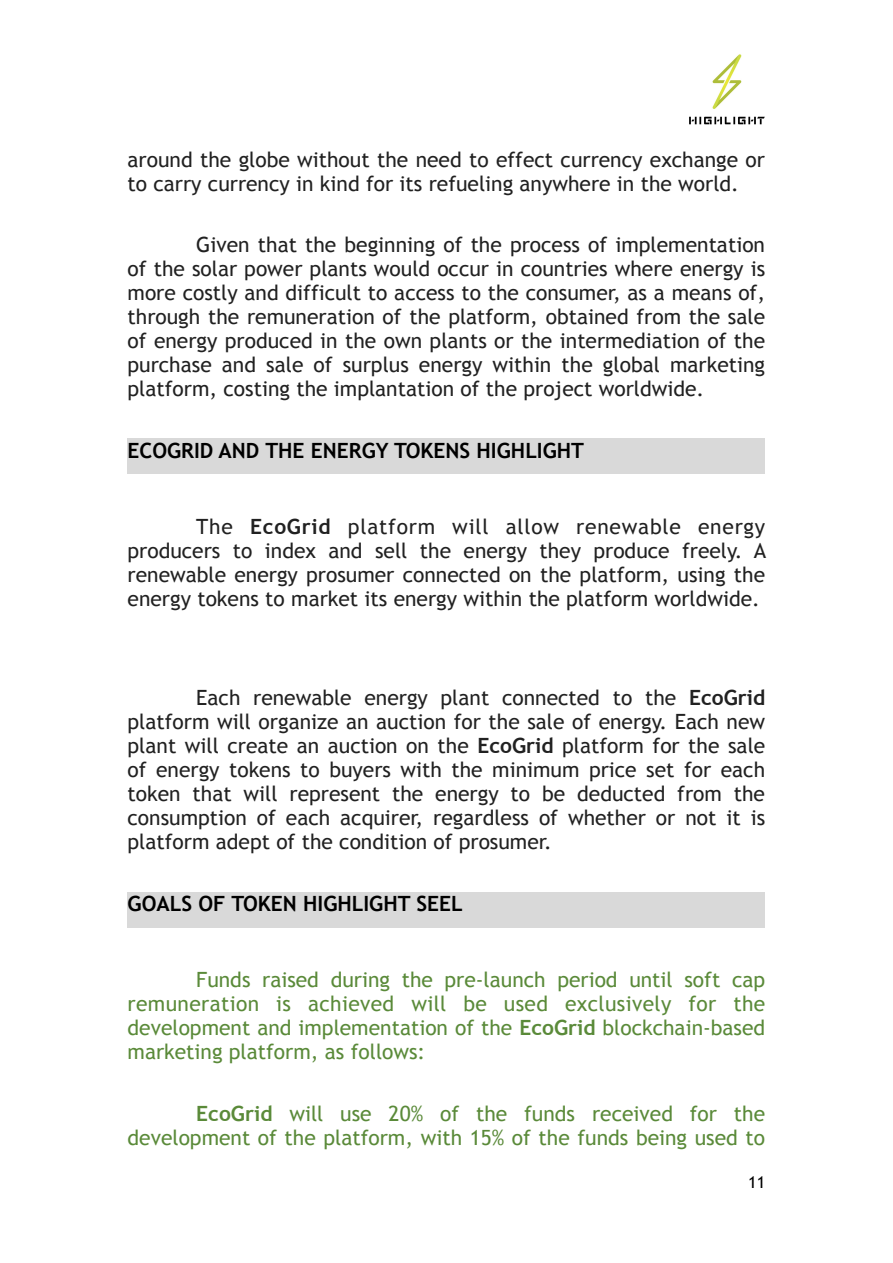
<style>
.page{position:relative;width:893px;height:1263px;background:#fff}
.page>*{position:absolute;margin:0;border:0;box-sizing:border-box;transform-origin:0 0}
.t1{font:21px/24px "Trebuchet MS";color:#212121;text-align:justify}
.t2{font:21px/24px "Trebuchet MS";color:#5a8a39;text-align:justify}
.t3{font:700 21px "Trebuchet MS";color:#000}
.t4{font:16.5px "Trebuchet MS";color:#000}
.s1{font-weight:700}
</style>
<div class="page">
<img style="left:689px;top:54px;width:76px;height:70px">
<div style="left:128px;top:438px;width:637px;height:36px;background:#d9d9d9"></div>
<div style="left:128px;top:892px;width:637px;height:36px;background:#d9d9d9"></div>
<p class="t1" style="left:128px;top:147px;width:639px">around the globe without the need to effect currency exchange or to carry currency in kind for its refueling anywhere in the world.</p>
<p class="t1" style="left:128px;top:232px;width:639px;text-indent:69px">Given that the beginning of the process of implementation of the solar power plants would occur in countries where energy is more costly and difficult to access to the consumer, as a means of, through the remuneration of the platform, obtained from the sale of energy produced in the own plants or the intermediation of the purchase and sale of surplus energy within the global marketing platform, costing the implantation of the project worldwide.</p>
<p class="t3" style="left:128px;top:438px;width:458px">ECOGRID AND THE ENERGY TOKENS HIGHLIGHT</p>
<p class="t1" style="left:128px;top:515px;width:640px;text-indent:69px">The <span class="s1">EcoGrid</span> platform will allow renewable energy producers to index and sell the energy they produce freely. A renewable energy prosumer connected on the platform, using the energy tokens to market its energy within the platform worldwide.</p>
<p class="t1" style="left:128px;top:686px;width:639px;text-indent:69px">Each renewable energy plant connected to the <span class="s1">EcoGrid </span>platform will organize an auction for the sale of energy. Each new plant will create an auction on the <span class="s1">EcoGrid</span> platform for the sale of energy tokens to buyers with the minimum price set for each token that will represent the energy to be deducted from the consumption of each acquirer, regardless of whether or not it is platform adept of the condition of prosumer.</p>
<p class="t3" style="left:128px;top:891px;width:337px">GOALS OF TOKEN HIGHLIGHT SEEL</p>
<p class="t2" style="left:128px;top:968px;width:639px;text-indent:69px">Funds raised during the pre-launch period until soft cap remuneration is achieved will be used exclusively for the development and implementation of the <span class="s1">EcoGrid</span> blockchain-based marketing platform, as follows:</p>
<p class="t2" style="left:128px;top:1101px;width:639px;text-align:right"><span class="s1">EcoGrid</span> will use 20% of the funds received for the development of the platform, with 15% of the funds being used to</p>
<p class="t4" style="left:748px;top:1173px;width:19px">11</p>
</div>
